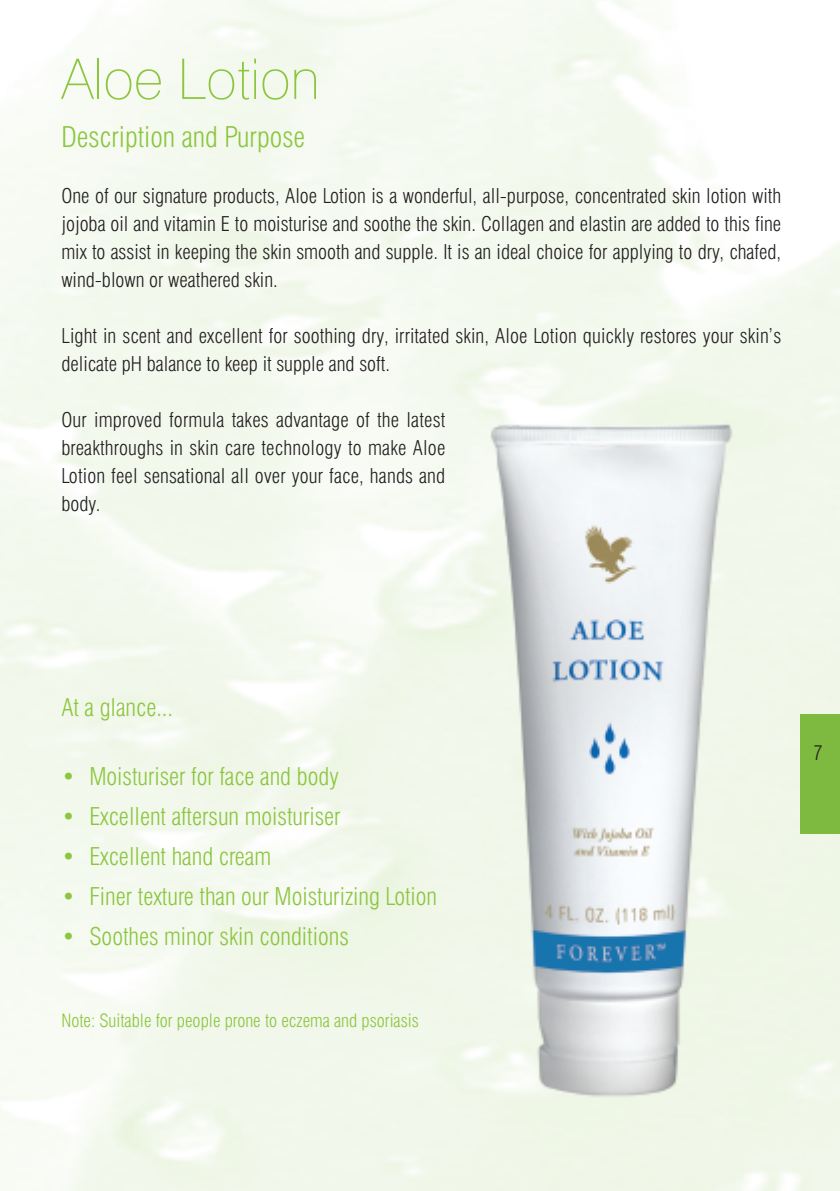
<style>
.page{position:relative;width:840px;height:1191px;background:#fff}
.page>*{position:absolute;margin:0;border:0;box-sizing:border-box;transform-origin:0 0}
.t1{font:100 56px "Swiss 721 BT";color:#8bc63e}
.t2{font:300 condensed 28px "Swiss 721 BT";color:#8bc63e}
.t3{font:300 condensed 24px "Swiss 721 BT";color:#8bc63e}
.t4{font:300 condensed 20px/28px "Swiss 721 BT";letter-spacing:.005em;color:#231f20;text-align:justify}
.t5{font:300 condensed 18px "Swiss 721 BT";color:#8bc63e}
</style>
<div class="page">
<img style="left:0;top:0;width:839px;height:1191px">
<img style="left:445px;top:388px;width:335px;height:744px">
<div style="left:799px;top:714px;width:40px;height:119px;background:#7eba40"></div>
<h1 class="t1" style="left:61px;top:59px;width:260px">Aloe Lotion</h1>
<h2 class="t2" style="left:61px;top:126px;width:245px">Description and Purpose</h2>
<p class="t4" style="left:61px;top:183px;width:721px">One of our signature products, Aloe Lotion is a wonderful, all-purpose, concentrated skin lotion with jojoba oil and vitamin E to moisturise and soothe the skin. Collagen and elastin are added to this fine mix to assist in keeping the skin smooth and supple. It is an ideal choice for applying to dry, chafed, wind-blown or weathered skin.</p>
<p class="t4" style="left:61px;top:323px;width:721px">Light in scent and excellent for soothing dry, irritated skin, Aloe Lotion quickly restores your skin’s delicate pH balance to keep it supple and soft.</p>
<p class="t4" style="left:61px;top:407px;width:385px">Our improved formula takes advantage of the latest breakthroughs in skin care technology to make Aloe Lotion feel sensational all over your face, hands and body.</p>
<p class="t3" style="left:61px;top:698px;width:113px">At a glance...</p>
<p class="t3" style="left:61px;top:767px;width:279px">• Moisturiser for face and body</p>
<p class="t3" style="left:61px;top:807px;width:281px">• Excellent aftersun moisturiser</p>
<p class="t3" style="left:61px;top:847px;width:211px">• Excellent hand cream</p>
<p class="t3" style="left:61px;top:887px;width:377px">• Finer texture than our Moisturizing Lotion</p>
<p class="t3" style="left:61px;top:927px;width:289px">• Soothes minor skin conditions</p>
<p class="t5" style="left:61px;top:1013px;width:359px">Note: Suitable for people prone to eczema and psoriasis</p>
<p class="t4" style="left:813px;top:740px;width:11px">7</p>
</div>
